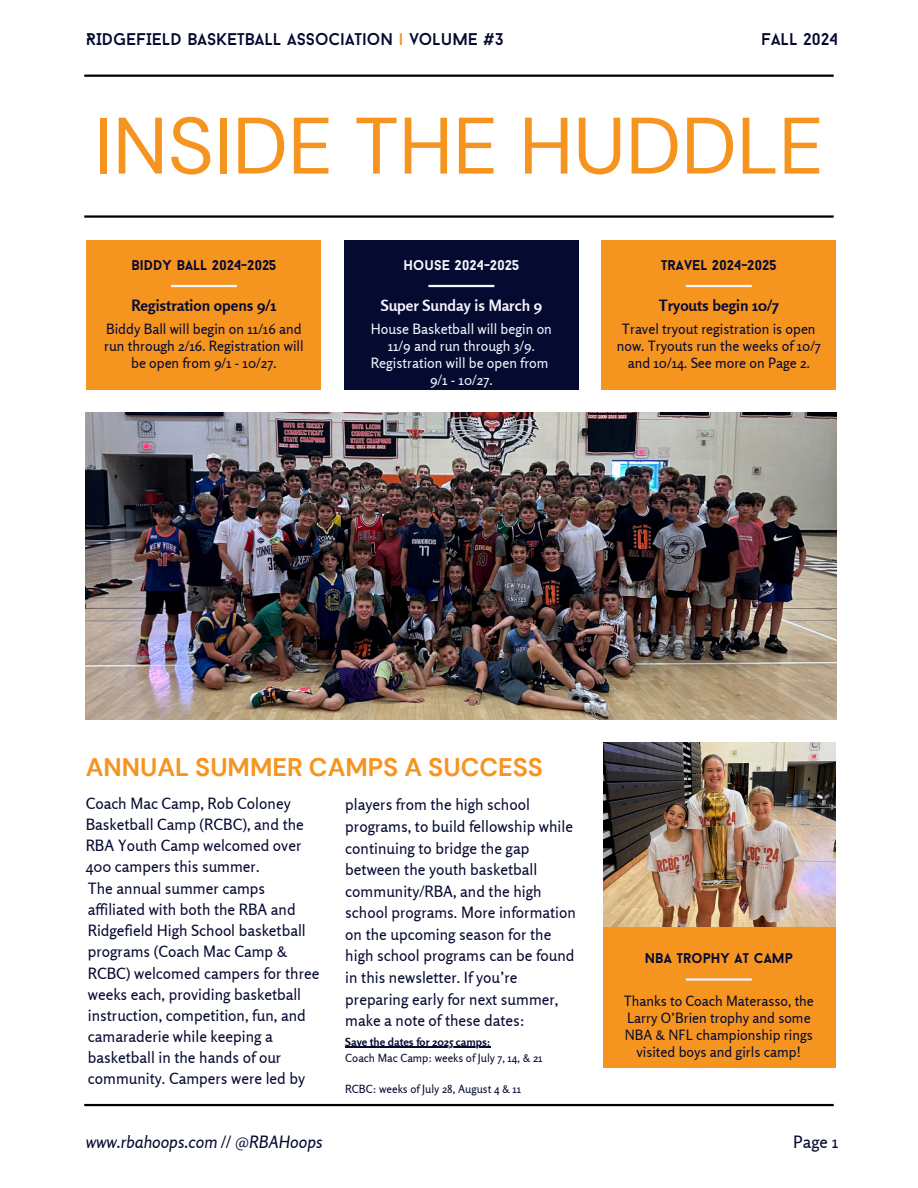
<style>
.page{position:relative;width:918px;height:1188px;background:#fff}
.page>*{position:absolute;margin:0;border:0;box-sizing:border-box;transform-origin:0 0}
.t1{font:79.8px "DM Sans";color:#f69420}
.t2{font:700 25.35px "DM Sans";color:#f69420}
.t3{font:16.95px "Baron Neue";color:#050a30}
.t4{font:italic 16.95px "Rosario";color:#050a30}
.t5{font:16.95px "Rosario";color:#050a30}
.t6{font:15.45px/21.1px "Rosario";color:#050a30}
.t7{font:700 15.45px "Rosario";color:#050a30}
.t8{font:700 15.45px "Rosario";color:#f4f6fc}
.t9{font:14.1px/17px "Rosario";color:#050a30;text-align:center}
.t10{font:14.1px/17px "Rosario";color:#f4f6fc;text-align:center}
.t11{font:700 14.1px "Baron Neue";color:#050a30}
.t12{font:700 14.1px "Baron Neue";color:#f4f6fc}
.t13{font:11.25px "Rosario";color:#050a30}
.t14{font:700 11.25px "Rosario";color:#050a30}
.s1{color:#f69420}
</style>
<div class="page">
<img style="left:86px;top:412px;width:750px;height:308px">
<img style="left:603px;top:743px;width:233px;height:184px">
<div style="left:603px;top:927px;width:233px;height:141px;background:#f69420"></div>
<hr style="left:84px;top:75px;width:750px;height:2px;background:#000">
<hr style="left:84px;top:1104px;width:750px;height:2px;background:#000">
<hr style="left:84px;top:215px;width:750px;height:3px;background:#000">
<div style="left:87px;top:240px;width:234px;height:150px;background:#f69420"></div>
<div style="left:344px;top:240px;width:235px;height:150px;background:#050a30"></div>
<div style="left:602px;top:240px;width:234px;height:150px;background:#f69420"></div>
<hr style="left:171px;top:285px;width:66px;height:2px;background:#f4f6fc">
<hr style="left:428px;top:285px;width:66px;height:2px;background:#f4f6fc">
<hr style="left:686px;top:285px;width:66px;height:2px;background:#f4f6fc">
<hr style="left:686px;top:978px;width:66px;height:3px;background:#f4f6fc">
<hr style="left:345px;top:1047px;width:146px;height:1px;background:#050a30">
<h5 class="t3" style="left:86px;top:32px;width:419px">RIDGEFIELD BASKETBALL ASSOCIATION <span class="s1">|</span> VOLUME #3</h5>
<h1 class="t3" style="left:761px;top:32px;width:78px">FALL 2024</h1>
<h3 class="t1" style="left:94px;top:94px;width:731px">INSIDE THE HUDDLE</h3>
<h6 class="t11" style="left:131px;top:259px;width:146px">BIDDY BALL 2024-2025</h6>
<h4 class="t12" style="left:404px;top:259px;width:117px">HOUSE 2024-2025</h4>
<p class="t11" style="left:661px;top:259px;width:117px">TRAVEL 2024-2025</p>
<h4 class="t7" style="left:131px;top:296px;width:146px">Registration opens 9/1</h4>
<p class="t8" style="left:381px;top:296px;width:163px">Super Sunday is March 9</p>
<p class="t7" style="left:659px;top:296px;width:121px">Tryouts begin 10/7</p>
<h6 class="t9" style="left:104px;top:320px;width:201px">Biddy Ball will begin on 11/16 and run through 2/16. Registration will be open from 9/1 - 10/27.</h6>
<h4 class="t10" style="left:371px;top:320px;width:183px">House Basketball will begin on<br>11/9 and run through 3/9.<br>Registration will be open from</h4>
<p class="t10" style="left:430px;top:371px;width:64px">9/1 - 10/27.</p>
<h2 class="t9" style="left:617px;top:320px;width:206px">Travel tryout registration is open now. Tryouts run the weeks of 10/7 and 10/14. See more on Page 2.</h2>
<h5 class="t2" style="left:86px;top:750px;width:459px">ANNUAL SUMMER CAMPS A SUCCESS</h5>
<h5 class="t6" style="left:86px;top:792px;width:220px">Coach Mac Camp, Rob Coloney<br>Basketball Camp (RCBC), and the<br>RBA Youth Camp welcomed over<br>400 campers this summer.</h5>
<p class="t6" style="left:88px;top:878px;width:233px">The annual summer camps affiliated with both the RBA and<br>Ridgefield High School basketball programs (Coach Mac Camp &amp;<br>RCBC) welcomed campers for three weeks each, providing basketball instruction, competition, fun, and camaraderie while keeping a basketball in the hands of our community. Campers were led by</p>
<p class="t6" style="left:345px;top:794px;width:232px;line-height:21.6px">players from the high school programs, to build fellowship while continuing to bridge the gap between the youth basketball community/RBA, and the high school programs. More information on the upcoming season for the high school programs can be found in this newsletter. If you’re preparing early for next summer, make a note of these dates:</p>
<p class="t14" style="left:345px;top:1035px;width:147px">Save the dates for 2025 camps:</p>
<h6 class="t13" style="left:345px;top:1051px;width:199px">Coach Mac Camp: weeks of July 7, 14, &amp; 21</h6>
<p class="t13" style="left:345px;top:1082px;width:177px">RCBC: weeks of July 28, August 4 &amp; 11</p>
<h6 class="t11" style="left:645px;top:953px;width:150px">NBA TROPHY AT CAMP</h6>
<h5 class="t9" style="left:624px;top:992px;width:192px">Thanks to Coach Materasso, the<br>Larry O’Brien trophy and some<br>NBA &amp; NFL championship rings visited boys and girls camp!</h5>
<h5 class="t4" style="left:86px;top:1131px;width:238px">www.rbahoops.com // @RBAHoops</h5>
<h5 class="t5" style="left:793px;top:1131px;width:47px">Page 1</h5>
</div>
